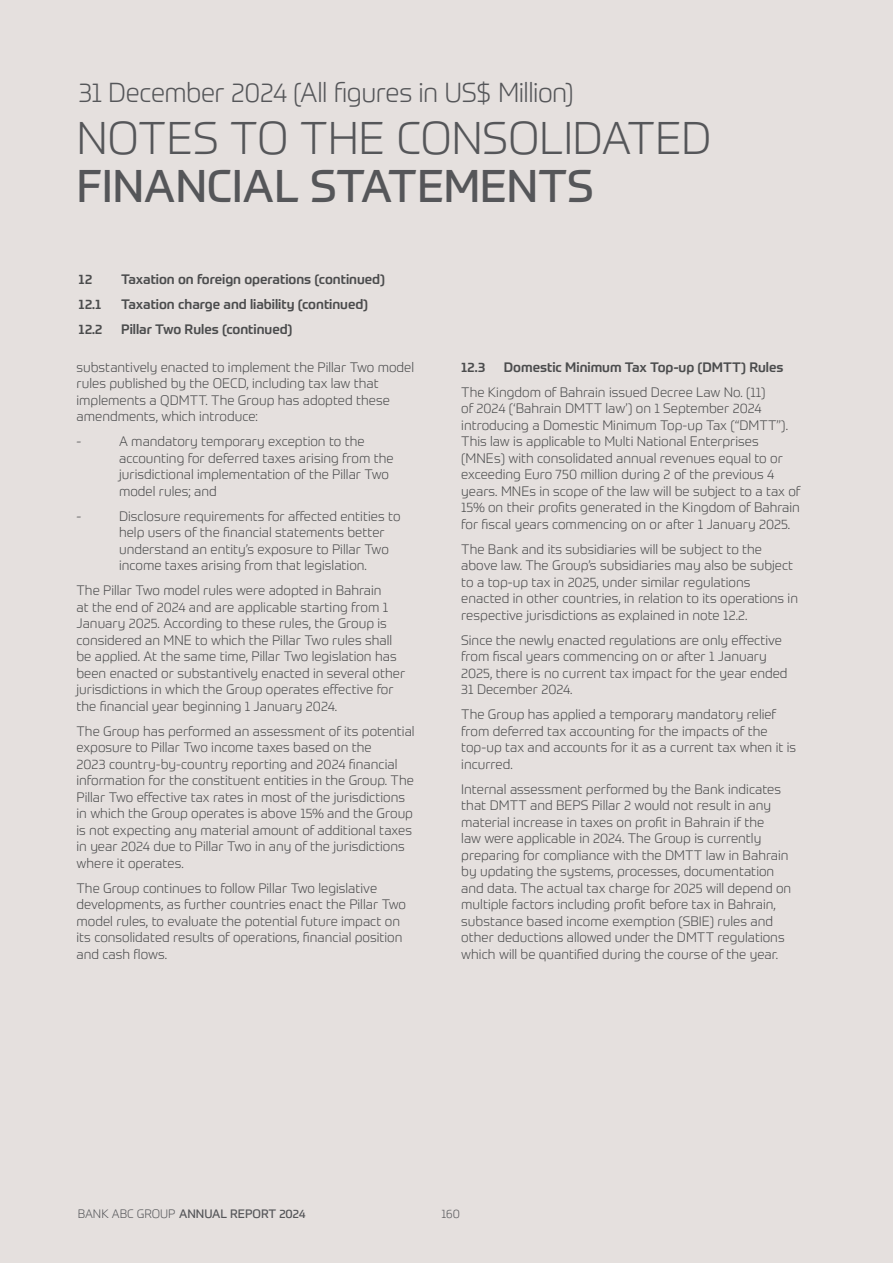
<style>
.page{position:relative;width:893px;height:1263px;background:#e5e0de}
.page>*{position:absolute;margin:0;border:0;box-sizing:border-box;transform-origin:0 0}
.t1{font:300 45px "Prometo";letter-spacing:-.01em;color:#555659}
.t2{font:45px "Prometo";letter-spacing:-.005em;color:#555659}
.t3{font:300 27px "Prometo";letter-spacing:-.02em;color:#555659}
.t4{font:300 13.5px/16.5px "Prometo";color:#4b4c4d}
.t5{font:500 13.5px "Prometo";color:#4b4c4d}
.t6{font:12px "Prometo";color:#555659}
.t7{font:300 12px "Prometo";color:#555659}
.s1{font-weight:300}
</style>
<div class="page">
<h2 class="t3" style="left:79px;top:76px;width:496px">31 December 2024 (All figures in US$ Million)</h2>
<h1 class="t1" style="left:77px;top:111px;width:637px">NOTES TO THE CONSOLIDATED</h1>
<h1 class="t2" style="left:77px;top:158px;width:518px">FINANCIAL STATEMENTS</h1>
<p class="t5" style="left:79px;top:271px;width:15px">12</p>
<p class="t5" style="left:121px;top:271px;width:265px">Taxation on foreign operations (continued)</p>
<p class="t5" style="left:79px;top:296px;width:24px">12.1</p>
<p class="t5" style="left:121px;top:296px;width:249px">Taxation charge and liability (continued)</p>
<p class="t5" style="left:79px;top:321px;width:25px">12.2</p>
<p class="t5" style="left:121px;top:321px;width:173px">Pillar Two Rules (continued)</p>
<p class="t4" style="left:77px;top:359px;width:339px">substantively enacted to implement the Pillar Two model rules published by the OECD, including tax law that implements a QDMTT. The Group has adopted these amendments, which introduce:</p>
<p class="t4" style="left:77px;top:433px;width:6px">-</p>
<p class="t4" style="left:119px;top:433px;width:276px">A mandatory temporary exception to the accounting for deferred taxes arising from the jurisdictional implementation of the Pillar Two model rules; and</p>
<p class="t4" style="left:77px;top:508px;width:6px">-</p>
<p class="t4" style="left:119px;top:508px;width:283px">Disclosure requirements for affected entities to help users of the financial statements better understand an entity’s exposure to Pillar Two income taxes arising from that legislation.</p>
<p class="t4" style="left:77px;top:582px;width:330px">The Pillar Two model rules were adopted in Bahrain<br>at the end of 2024 and are applicable starting from 1<br>January 2025. According to these rules, the Group is considered an MNE to which the Pillar Two rules shall be applied. At the same time, Pillar Two legislation has been enacted or substantively enacted in several other jurisdictions in which the Group operates effective for the financial year beginning 1 January 2024.</p>
<p class="t4" style="left:77px;top:723px;width:340px">The Group has performed an assessment of its potential exposure to Pillar Two income taxes based on the<br>2023 country-by-country reporting and 2024 financial information for the constituent entities in the Group. The Pillar Two effective tax rates in most of the jurisdictions in which the Group operates is above 15% and the Group is not expecting any material amount of additional taxes in year 2024 due to Pillar Two in any of the jurisdictions where it operates.</p>
<p class="t4" style="left:77px;top:880px;width:331px">The Group continues to follow Pillar Two legislative developments, as further countries enact the Pillar Two model rules, to evaluate the potential future impact on its consolidated results of operations, financial position and cash flows.</p>
<p class="t5" style="left:461px;top:359px;width:26px">12.3</p>
<p class="t5" style="left:504px;top:359px;width:281px">Domestic Minimum Tax Top-up (DMTT) Rules</p>
<p class="t4" style="left:461px;top:384px;width:340px">The Kingdom of Bahrain issued Decree Law No. (11)<br>of 2024 (‘Bahrain DMTT law’) on 1 September 2024 introducing a Domestic Minimum Top-up Tax (“DMTT”).<br>This law is applicable to Multi National Enterprises (MNEs) with consolidated annual revenues equal to or exceeding Euro 750 million during 2 of the previous 4 years. MNEs in scope of the law will be subject to a tax of 15% on their profits generated in the Kingdom of Bahrain for fiscal years commencing on or after 1 January 2025.</p>
<p class="t4" style="left:461px;top:541px;width:338px">The Bank and its subsidiaries will be subject to the above law. The Group’s subsidiaries may also be subject to a top-up tax in 2025, under similar regulations enacted in other countries, in relation to its operations in respective jurisdictions as explained in note 12.2.</p>
<p class="t4" style="left:461px;top:632px;width:328px">Since the newly enacted regulations are only effective from fiscal years commencing on or after 1 January 2025, there is no current tax impact for the year ended 31 December 2024.</p>
<p class="t4" style="left:461px;top:706px;width:336px">The Group has applied a temporary mandatory relief from deferred tax accounting for the impacts of the top-up tax and accounts for it as a current tax when it is incurred.</p>
<p class="t4" style="left:461px;top:781px;width:331px">Internal assessment performed by the Bank indicates that DMTT and BEPS Pillar 2 would not result in any material increase in taxes on profit in Bahrain if the<br>law were applicable in 2024. The Group is currently preparing for compliance with the DMTT law in Bahrain by updating the systems, processes, documentation and data. The actual tax charge for 2025 will depend on multiple factors including profit before tax in Bahrain, substance based income exemption (SBIE) rules and other deductions allowed under the DMTT regulations which will be quantified during the course of the year.</p>
<p class="t6" style="left:78px;top:1207px;width:229px"><span class="s1">BANK ABC GROUP</span> ANNUAL REPORT 2024</p>
<p class="t7" style="left:442px;top:1206px;width:20px">160</p>
</div>
